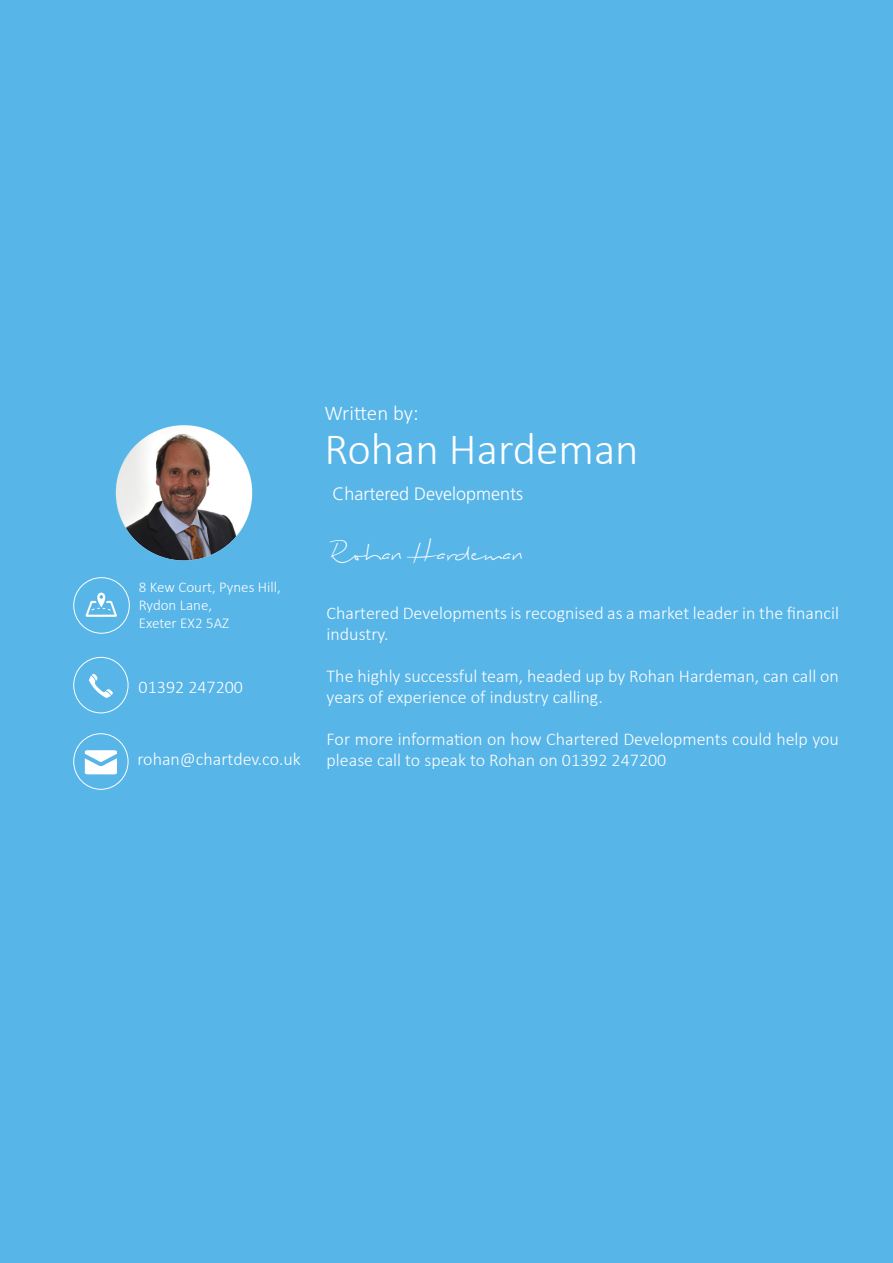
<style>
.page{position:relative;width:893px;height:1263px;background:#57b5e8}
.page>*{position:absolute;margin:0;border:0;box-sizing:border-box;transform-origin:0 0}
.t1{font:300 45px "Calibri";color:#fff}
.t2{font:33px "Biloxi Script";color:#fff}
.t3{font:300 21px "Calibri";color:#fff}
.t4{font:300 18px/21px "Calibri";color:#fff}
.t5{font:300 18px "Frutiger LT Std";color:#fff}
.t6{font:300 15px "Calibri";color:#fff}
</style>
<div class="page">
<img style="left:115px;top:425px;width:138px;height:136px">
<div style="left:73px;top:657px;width:56px;height:56px;border:1px solid #fff;border-radius:50%"></div>
<svg style="left:89px;top:673px;width:24px;height:25px"></svg>
<div style="left:73px;top:733px;width:56px;height:57px;border:1px solid #fff;border-radius:50%"></div>
<svg style="left:85px;top:750px;width:32px;height:24px"></svg>
<div style="left:73px;top:577px;width:57px;height:57px;border:1px solid #fff;border-radius:50%"></div>
<svg style="left:86px;top:593px;width:31px;height:24px"></svg>
<p class="t6" style="left:139px;top:577px;width:143px">8 Kew Court, Pynes Hill,</p>
<p class="t6" style="left:139px;top:595px;width:75px">Rydon Lane,</p>
<p class="t6" style="left:139px;top:613px;width:92px">Exeter EX2 5AZ</p>
<p class="t4" style="left:139px;top:676px;width:106px">01392 247200</p>
<p class="t4" style="left:137px;top:748px;width:165px">rohan@chartdev.co.uk</p>
<p class="t3" style="left:324px;top:400px;width:96px">Written by:</p>
<p class="t1" style="left:324px;top:421px;width:316px">Rohan Hardeman</p>
<p class="t5" style="left:332px;top:484px;width:192px">Chartered Developments</p>
<p class="t2" style="left:330px;top:535px;width:195px">Rohan Hardeman</p>
<p class="t4" style="left:327px;top:601px;width:514px">Chartered Developments is recognised as a market leader in the financil industry.</p>
<p class="t4" style="left:327px;top:664px;width:514px">The highly successful team, headed up by Rohan Hardeman, can call on years of experience of industry calling.</p>
<p class="t4" style="left:327px;top:727px;width:514px">For more information on how Chartered Developments could help you please call to speak to Rohan on 01392 247200</p>
</div>
